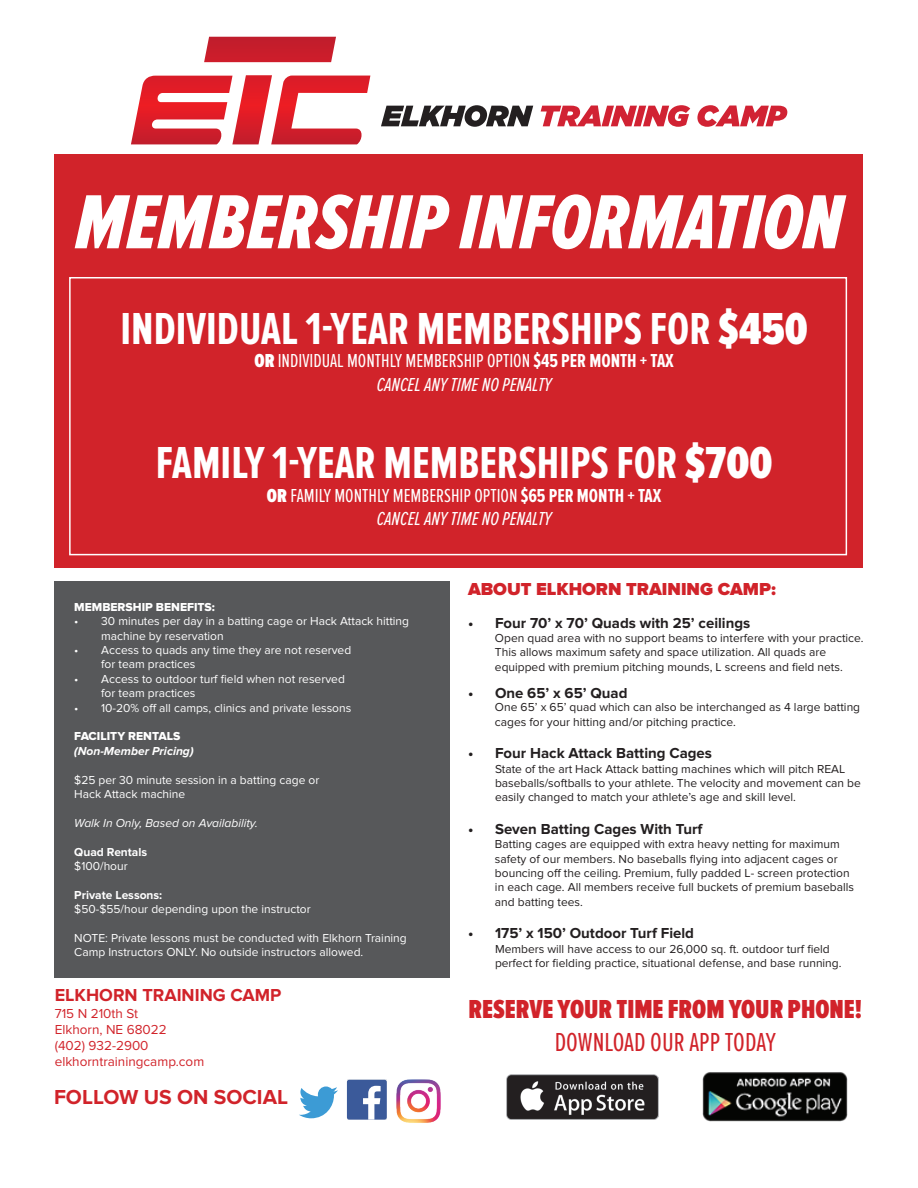
<style>
.page{position:relative;width:918px;height:1188px;background:#fff}
.page>*{position:absolute;margin:0;border:0;box-sizing:border-box;transform-origin:0 0}
.t1{font:79.5px "Proxima Nova Ex Cn Extrabld It";color:#fff}
.t2{font:700 46.5px "Proxima Nova Ex Cn";color:#fff}
.t3{font:900 27px "Proxima Nova Ex Cn";color:#d1232a}
.t4{font:27px "Proxima Nova Ex Cn";color:#d1232a}
.t5{font:700 21px "Proxima Nova";color:#d1232a}
.t6{font:19.5px/23.4px "Proxima Nova Ex Cn";color:#fff;text-align:center}
.t7{font:900 18px "Proxima Nova";color:#d1232a}
.t8{font:700 18px "Proxima Nova";color:#d1232a}
.t9{font:700 15px "Proxima Nova";color:#231f20}
.t10{font:13.5px/16.2px "Proxima Nova";color:#d1232a}
.t11{font:12px/14.4px "Proxima Nova";color:#231f20}
.t12{font:12px/14.4px "Proxima Nova";color:#fff}
.t13{font:12px "Proxima Nova Extrabld";color:#fff}
.t14{font:italic 12px "Proxima Nova";color:#fff}
.t15{font:700 12px "Proxima Nova";color:#fff}
.t16{font:italic 700 12px "Proxima Nova";color:#fff}
.s1{font-weight:900}
.s2{font-weight:700}
.s3{font-style:italic}
</style>
<div class="page">
<div style="left:54px;top:581px;width:396px;height:396px;background:#57585a"></div>
<div style="left:55px;top:154px;width:808px;height:413px;background:#d1232a"></div>
<svg style="left:381px;top:105px;width:152px;height:22px"></svg>
<svg style="left:541px;top:105px;width:149px;height:22px"></svg>
<svg style="left:697px;top:105px;width:90px;height:22px"></svg>
<svg style="left:131px;top:37px;width:239px;height:107px"></svg>
<div style="left:69px;top:277px;width:778px;height:278px;border:2px solid #fff"></div>
<img style="left:702px;top:1072px;width:145px;height:50px">
<img style="left:506px;top:1075px;width:152px;height:45px">
<svg style="left:299px;top:1087px;width:39px;height:31px"></svg>
<svg style="left:347px;top:1079px;width:40px;height:41px"></svg>
<div style="left:347px;top:1080px;width:40px;height:40px;background:#3b5a9a;border-radius:2px"></div>
<svg style="left:363px;top:1086px;width:18px;height:34px"></svg>
<img style="left:396px;top:1079px;width:45px;height:44px">
<h1 class="t1" style="left:75px;top:178px;width:769px">MEMBERSHIP INFORMATION</h1>
<h2 class="t2" style="left:121px;top:303px;width:689px">INDIVIDUAL 1-YEAR MEMBERSHIPS FOR <span class="s1">$450</span></h2>
<h3 class="t6" style="left:255px;top:349px;width:421px"><span class="s1">OR</span> INDIVIDUAL MONTHLY MEMBERSHIP OPTION <span class="s2">$45 PER MONTH + TAX<br></span><span class="s3">CANCEL ANY TIME NO PENALTY</span></h3>
<h2 class="t2" style="left:156px;top:437px;width:618px">FAMILY 1-YEAR MEMBERSHIPS FOR <span class="s1">$700</span></h2>
<h3 class="t6" style="left:267px;top:484px;width:396px"><span class="s1">OR</span> FAMILY MONTHLY MEMBERSHIP OPTION <span class="s2">$65 PER MONTH + TAX<br></span><span class="s3">CANCEL ANY TIME NO PENALTY</span></h3>
<p class="t13" style="left:74px;top:600px;width:142px">MEMBERSHIP BENEFITS:</p>
<p class="t12" style="left:101px;top:614px;width:309px;text-indent:-27px">• 30 minutes per day in a batting cage or Hack Attack hitting machine by reservation</p>
<p class="t12" style="left:101px;top:643px;width:252px;text-indent:-27px">• Access to quads any time they are not reserved for team practices</p>
<p class="t12" style="left:101px;top:672px;width:245px;text-indent:-27px">• Access to outdoor turf field when not reserved for team practices</p>
<p class="t12" style="left:74px;top:701px;width:279px">• 10-20% off all camps, clinics and private lessons</p>
<p class="t13" style="left:74px;top:729px;width:108px">FACILITY RENTALS</p>
<p class="t16" style="left:74px;top:744px;width:121px">(Non-Member Pricing)</p>
<p class="t12" style="left:74px;top:773px;width:247px">$25 per 30 minute session in a batting cage or<br>Hack Attack machine</p>
<p class="t14" style="left:74px;top:816px;width:185px">Walk In Only, Based on Availability.</p>
<p class="t15" style="left:74px;top:845px;width:75px">Quad Rentals</p>
<p class="t12" style="left:74px;top:859px;width:55px">$100/hour</p>
<p class="t15" style="left:74px;top:888px;width:90px">Private Lessons:</p>
<p class="t12" style="left:74px;top:902px;width:238px">$50-$55/hour depending upon the instructor</p>
<p class="t12" style="left:74px;top:931px;width:334px">NOTE: Private lessons must be conducted with Elkhorn Training<br>Camp Instructors ONLY. No outside instructors allowed.</p>
<h3 class="t7" style="left:468px;top:579px;width:309px">ABOUT ELKHORN TRAINING CAMP:</h3>
<p class="t9" style="left:468px;top:614px;width:284px">• Four 70’ x 70’ Quads with 25’ ceilings</p>
<p class="t11" style="left:495px;top:631px;width:370px">Open quad area with no support beams to interfere with your practice.<br>This allows maximum safety and space utilization. All quads are equipped with premium pitching mounds, L screens and field nets.</p>
<p class="t9" style="left:468px;top:684px;width:161px">• One 65’ x 65’ Quad</p>
<p class="t11" style="left:495px;top:700px;width:367px">One 65’ x 65’ quad which can also be interchanged as 4 large batting cages for your hitting and/or pitching practice.</p>
<p class="t9" style="left:468px;top:745px;width:246px">• Four Hack Attack Batting Cages</p>
<p class="t11" style="left:495px;top:762px;width:367px">State of the art Hack Attack batting machines which will pitch REAL baseballs/softballs to your athlete. The velocity and movement can be easily changed to match your athlete’s age and skill level.</p>
<p class="t9" style="left:468px;top:820px;width:236px">• Seven Batting Cages With Turf</p>
<p class="t11" style="left:495px;top:837px;width:361px">Batting cages are equipped with extra heavy netting for maximum safety of our members. No baseballs flying into adjacent cages or bouncing off the ceiling. Premium, fully padded L- screen protection in each cage. All members receive full buckets of premium baseballs and batting tees.</p>
<p class="t9" style="left:468px;top:925px;width:228px">• 175’ x 150’ Outdoor Turf Field</p>
<p class="t11" style="left:495px;top:942px;width:348px">Members will have access to our 26,000 sq. ft. outdoor turf field perfect for fielding practice, situational defense, and base running.</p>
<h3 class="t8" style="left:55px;top:985px;width:228px">ELKHORN TRAINING CAMP</h3>
<p class="t10" style="left:55px;top:1005px;width:151px">715 N 210th St<br>Elkhorn, NE 68022<br>(402) 932-2900 elkhorntrainingcamp.com</p>
<h3 class="t3" style="left:468px;top:994px;width:395px">RESERVE YOUR TIME FROM YOUR PHONE!</h3>
<h3 class="t4" style="left:555px;top:1027px;width:223px">DOWNLOAD OUR APP TODAY</h3>
<h3 class="t5" style="left:54px;top:1085px;width:236px">FOLLOW US ON SOCIAL</h3>
</div>
